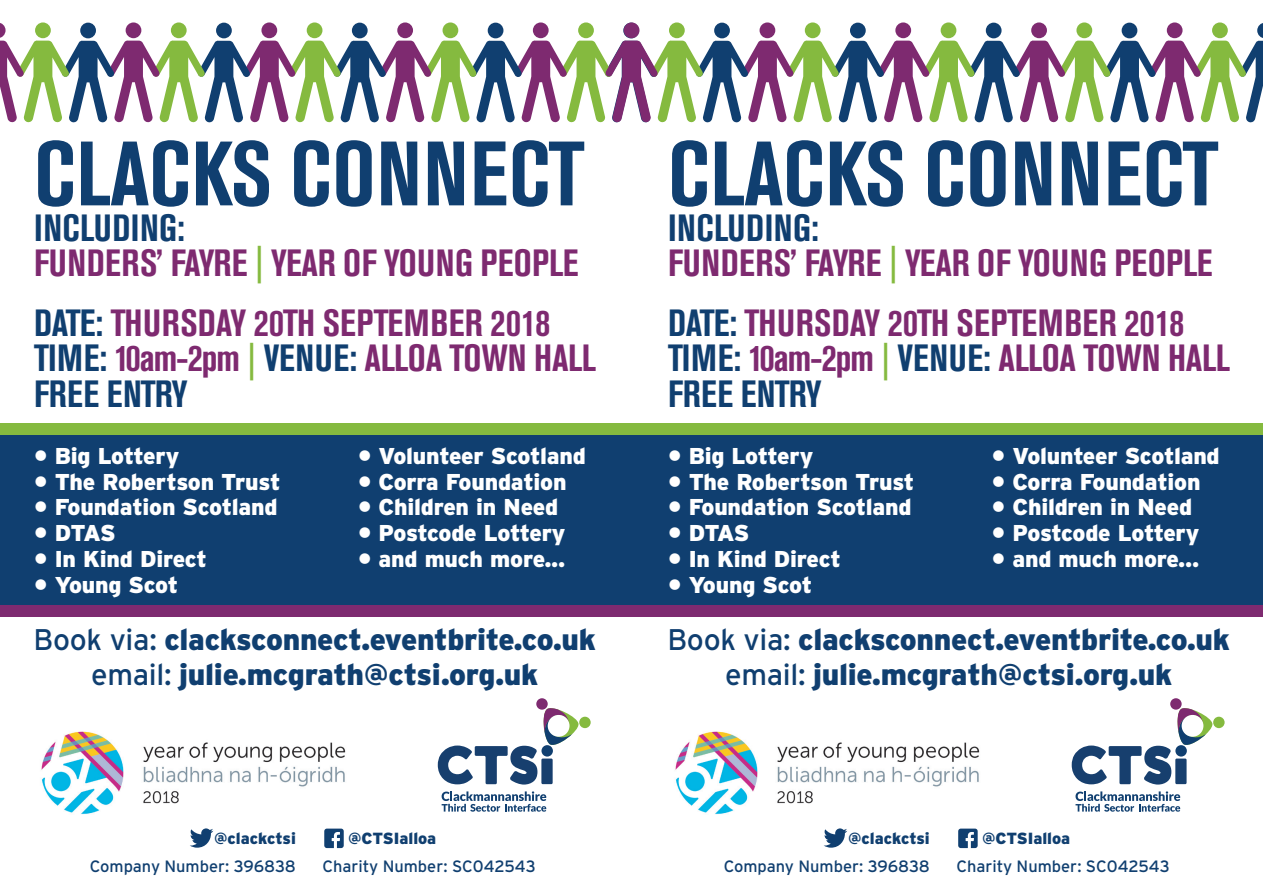
<style>
.page{position:relative;width:1263px;height:893px;background:#fff}
.page>*{position:absolute;margin:0;border:0;box-sizing:border-box;transform-origin:0 0}
.t1{font:700 condensed 90.3px "Akzidenz Grotesk BE";letter-spacing:.01em;color:#103f70}
.t2{font:700 condensed 37.65px/35.4px "Akzidenz Grotesk BE";letter-spacing:-.005em;color:#7e2a70}
.t3{font:900 29.85px/34.2px "Interstate";letter-spacing:-.01em;color:#103f70;text-align:center}
.t4{font:900 22.95px "Interstate";letter-spacing:-.01em;color:#fff}
.t5{font:16.35px "Interstate";color:#103f70}
.t6{font:900 16.2px "Interstate";color:#103f70}
.s1{color:#103f70}
.s2{color:#85ba3f}
.s3{font-weight:400}
</style>
<div class="page">
<svg style="left:324px;top:829px;width:20px;height:19px"></svg>
<svg style="left:190px;top:828px;width:23px;height:20px"></svg>
<div style="left:0;top:426px;width:666px;height:185px;background:#103f70"></div>
<div style="left:0;top:423px;width:666px;height:11px;background:#85ba3f"></div>
<div style="left:0;top:605px;width:666px;height:11px;background:#7e2a70"></div>
<svg style="left:442px;top:791px;width:104px;height:21px"></svg>
<div style="left:536px;top:698px;width:12px;height:12px;background:#7e2a70;border-radius:50%"></div>
<div style="left:579px;top:717px;width:12px;height:11px;background:#85ba3f;border-radius:50%"></div>
<svg style="left:438px;top:705px;width:141px;height:80px"></svg>
<div style="left:548px;top:715px;width:21px;height:22px;background:#fff;border-radius:50%"></div>
<img style="left:41px;top:731px;width:305px;height:83px">
<svg style="left:958px;top:829px;width:20px;height:19px"></svg>
<svg style="left:824px;top:828px;width:23px;height:20px"></svg>
<svg style="left:0;top:22px;width:1263px;height:101px"></svg>
<div style="left:624px;top:22px;width:15px;height:16px;background:#7e2a70;border-radius:50%"></div>
<div style="left:601px;top:426px;width:662px;height:185px;background:#103f70"></div>
<div style="left:601px;top:423px;width:662px;height:11px;background:#85ba3f"></div>
<div style="left:601px;top:605px;width:662px;height:11px;background:#7e2a70"></div>
<svg style="left:1075px;top:791px;width:105px;height:21px"></svg>
<div style="left:1170px;top:698px;width:12px;height:12px;background:#7e2a70;border-radius:50%"></div>
<div style="left:1213px;top:717px;width:11px;height:11px;background:#85ba3f;border-radius:50%"></div>
<svg style="left:1072px;top:705px;width:141px;height:80px"></svg>
<div style="left:1182px;top:715px;width:21px;height:22px;background:#fff;border-radius:50%"></div>
<img style="left:675px;top:731px;width:305px;height:83px">
<h1 class="t1" style="left:34px;top:122px;width:552px">CLACKS CONNECT</h1>
<h2 class="t2" style="left:34px;top:210px;width:546px"><span class="s1">INCLUDING:<br></span>FUNDERS’ FAYRE <span class="s2">|</span> YEAR OF YOUNG PEOPLE</h2>
<h2 class="t2" style="left:34px;top:305px;width:563px"><span class="s1">DATE:</span> THURSDAY 20TH SEPTEMBER 2018<br><span class="s1">TIME:</span> 10am-2pm <span class="s2">|</span> <span class="s1">VENUE:</span> ALLOA TOWN HALL<br><span class="s1">FREE ENTRY</span></h2>
<p class="t4" style="left:34px;top:443px;width:147px">• Big Lottery</p>
<p class="t4" style="left:34px;top:468px;width:248px">• The Robertson Trust</p>
<p class="t4" style="left:34px;top:494px;width:245px">• Foundation Scotland</p>
<p class="t4" style="left:34px;top:520px;width:83px">• DTAS</p>
<p class="t4" style="left:34px;top:546px;width:174px">• In Kind Direct</p>
<p class="t4" style="left:34px;top:571px;width:145px">• Young Scot</p>
<p class="t4" style="left:358px;top:443px;width:229px">• Volunteer Scotland</p>
<p class="t4" style="left:358px;top:468px;width:210px">• Corra Foundation</p>
<p class="t4" style="left:358px;top:494px;width:202px">• Children in Need</p>
<p class="t4" style="left:358px;top:520px;width:209px">• Postcode Lottery</p>
<p class="t4" style="left:358px;top:546px;width:209px">• and much more...</p>
<h3 class="t3" style="left:33px;top:622px;width:564px"><span class="s3">Book via:</span> clacksconnect.eventbrite.co.uk <span class="s3">email:</span> julie.mcgrath@ctsi.org.uk</h3>
<p class="t6" style="left:214px;top:829px;width:83px">@clackctsi</p>
<p class="t6" style="left:348px;top:829px;width:90px">@CTSIalloa</p>
<p class="t5" style="left:90px;top:857px;width:208px">Company Number: 396838</p>
<p class="t5" style="left:322px;top:857px;width:215px">Charity Number: SC042543</p>
<h1 class="t1" style="left:668px;top:122px;width:552px">CLACKS CONNECT</h1>
<h2 class="t2" style="left:668px;top:210px;width:546px"><span class="s1">INCLUDING:<br></span>FUNDERS’ FAYRE <span class="s2">|</span> YEAR OF YOUNG PEOPLE</h2>
<h2 class="t2" style="left:668px;top:305px;width:563px"><span class="s1">DATE:</span> THURSDAY 20TH SEPTEMBER 2018<br><span class="s1">TIME:</span> 10am-2pm <span class="s2">|</span> <span class="s1">VENUE:</span> ALLOA TOWN HALL<br><span class="s1">FREE ENTRY</span></h2>
<p class="t4" style="left:668px;top:443px;width:147px">• Big Lottery</p>
<p class="t4" style="left:668px;top:468px;width:248px">• The Robertson Trust</p>
<p class="t4" style="left:668px;top:494px;width:245px">• Foundation Scotland</p>
<p class="t4" style="left:668px;top:520px;width:83px">• DTAS</p>
<p class="t4" style="left:668px;top:546px;width:174px">• In Kind Direct</p>
<p class="t4" style="left:668px;top:571px;width:145px">• Young Scot</p>
<p class="t4" style="left:992px;top:443px;width:229px">• Volunteer Scotland</p>
<p class="t4" style="left:992px;top:468px;width:210px">• Corra Foundation</p>
<p class="t4" style="left:992px;top:494px;width:202px">• Children in Need</p>
<p class="t4" style="left:992px;top:520px;width:209px">• Postcode Lottery</p>
<p class="t4" style="left:992px;top:546px;width:209px">• and much more...</p>
<h3 class="t3" style="left:667px;top:622px;width:564px"><span class="s3">Book via:</span> clacksconnect.eventbrite.co.uk <span class="s3">email:</span> julie.mcgrath@ctsi.org.uk</h3>
<p class="t6" style="left:848px;top:829px;width:83px">@clackctsi</p>
<p class="t6" style="left:982px;top:829px;width:90px">@CTSIalloa</p>
<p class="t5" style="left:724px;top:857px;width:208px">Company Number: 396838</p>
<p class="t5" style="left:956px;top:857px;width:215px">Charity Number: SC042543</p>
</div>
